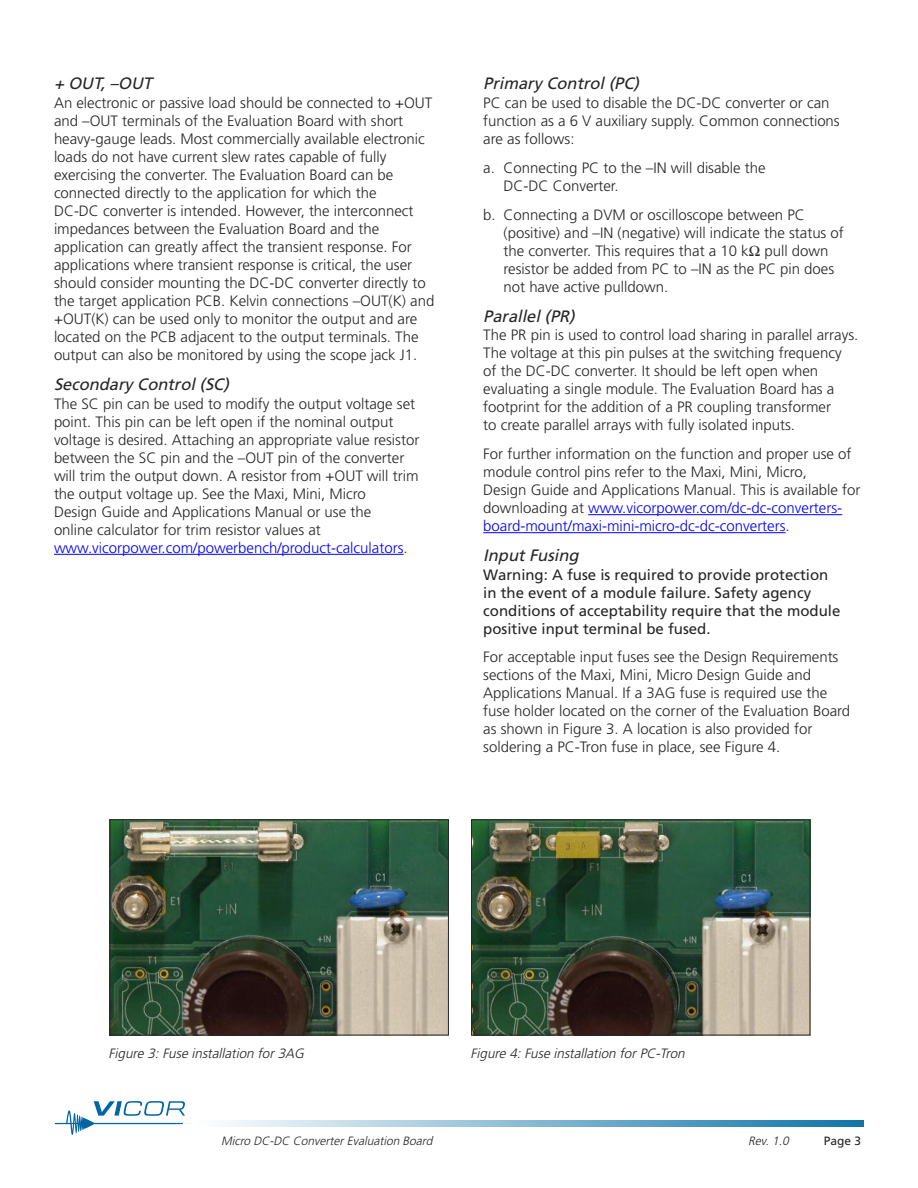
<style>
.page{position:relative;width:918px;height:1188px;background:#fff}
.page>*{position:absolute;margin:0;border:0;box-sizing:border-box;transform-origin:0 0}
.t1{font:italic 16.5px "Frutiger";color:#272627}
.t2{font:300 15px/18px "Frutiger";color:#272627}
.t3{font:15px/18px "Frutiger";color:#272627}
.t4{font:italic 300 13.5px "Frutiger";color:#272627}
.t5{font:italic 300 12px "Frutiger";color:#272627}
.t6{font:12px "Frutiger";color:#272627}
.s1{color:#00f}
</style>
<div class="page">
<svg style="left:224px;top:1120px;width:640px;height:6px;background:#81b6d0"></svg>
<svg style="left:55px;top:1101px;width:130px;height:34px"></svg>
<hr style="left:54px;top:554px;width:350px;height:1px;background:#00f">
<hr style="left:588px;top:514px;width:254px;height:1px;background:#00f">
<hr style="left:483px;top:532px;width:303px;height:1px;background:#00f">
<img style="left:473px;top:821px;width:335px;height:212px">
<div style="left:471px;top:819px;width:339px;height:216px;border:1px solid #272627"></div>
<img style="left:112px;top:821px;width:335px;height:212px">
<div style="left:110px;top:819px;width:339px;height:216px;border:1px solid #272627"></div>
<p class="t1" style="left:54px;top:77px;width:103px">+ OUT, –OUT</p>
<p class="t2" style="left:54px;top:95px;width:382px">An electronic or passive load should be connected to +OUT and –OUT terminals of the Evaluation Board with short heavy-gauge leads. Most commercially available electronic loads do not have current slew rates capable of fully exercising the converter. The Evaluation Board can be connected directly to the application for which the<br>DC-DC converter is intended. However, the interconnect impedances between the Evaluation Board and the application can greatly affect the transient response. For applications where transient response is critical, the user should consider mounting the DC-DC converter directly to the target application PCB. Kelvin connections –OUT(K) and +OUT(K) can be used only to monitor the output and are located on the PCB adjacent to the output terminals. The output can also be monitored by using the scope jack J1.</p>
<p class="t1" style="left:54px;top:377px;width:180px">Secondary Control (SC)</p>
<p class="t2" style="left:54px;top:396px;width:367px">The SC pin can be used to modify the output voltage set point. This pin can be left open if the nominal output voltage is desired. Attaching an appropriate value resistor between the SC pin and the –OUT pin of the converter will trim the output down. A resistor from +OUT will trim the output voltage up. See the Maxi, Mini, Micro<br>Design Guide and Applications Manual or use the<br>online calculator for trim resistor values at <span class="s1">www.vicorpower.com/powerbench/product-calculators</span>.</p>
<p class="t1" style="left:483px;top:77px;width:161px">Primary Control (PC)</p>
<p class="t2" style="left:483px;top:95px;width:358px">PC can be used to disable the DC-DC converter or can function as a 6 V auxiliary supply. Common connections are as follows:</p>
<p class="t2" style="left:504px;top:160px;width:264px;text-indent:-20px">a. Connecting PC to the –IN will disable the<br>DC-DC Converter.</p>
<p class="t2" style="left:504px;top:207px;width:342px;text-indent:-20px">b. Connecting a DVM or oscilloscope between PC (positive) and –IN (negative) will indicate the status of the converter. This requires that a 10 k pull down resistor be added from PC to –IN as the PC pin does not have active pulldown.</p>
<p class="t1" style="left:483px;top:309px;width:96px">Parallel (PR)</p>
<p class="t2" style="left:483px;top:327px;width:377px">The PR pin is used to control load sharing in parallel arrays.<br>The voltage at this pin pulses at the switching frequency of the DC-DC converter. It should be left open when evaluating a single module. The Evaluation Board has a footprint for the addition of a PR coupling transformer<br>to create parallel arrays with fully isolated inputs.</p>
<p class="t2" style="left:483px;top:446px;width:379px">For further information on the function and proper use of module control pins refer to the Maxi, Mini, Micro,<br>Design Guide and Applications Manual. This is available for downloading at <span class="s1">www.vicorpower.com/dc-dc-converters&shy;board-mount/maxi-mini-micro-dc-dc-converters</span>.</p>
<p class="t1" style="left:483px;top:548px;width:100px">Input Fusing</p>
<p class="t3" style="left:483px;top:567px;width:359px">Warning: A fuse is required to provide protection in the event of a module failure. Safety agency conditions of acceptability require that the module positive input terminal be fused.</p>
<p class="t2" style="left:483px;top:649px;width:369px">For acceptable input fuses see the Design Requirements sections of the Maxi, Mini, Micro Design Guide and Applications Manual. If a 3AG fuse is required use the fuse holder located on the corner of the Evaluation Board as shown in Figure 3. A location is also provided for soldering a PC-Tron fuse in place, see Figure 4.</p>
<p class="t4" style="left:109px;top:1048px;width:200px">Figure 3: Fuse installation for 3AG</p>
<p class="t4" style="left:471px;top:1048px;width:218px">Figure 4: Fuse installation for PC-Tron</p>
<p class="t5" style="left:221px;top:1135px;width:215px">Micro DC-DC Converter Evaluation Board</p>
<p class="t5" style="left:748px;top:1135px;width:44px">Rev. 1.0</p>
<p class="t6" style="left:824px;top:1135px;width:39px">Page 3</p>
</div>
